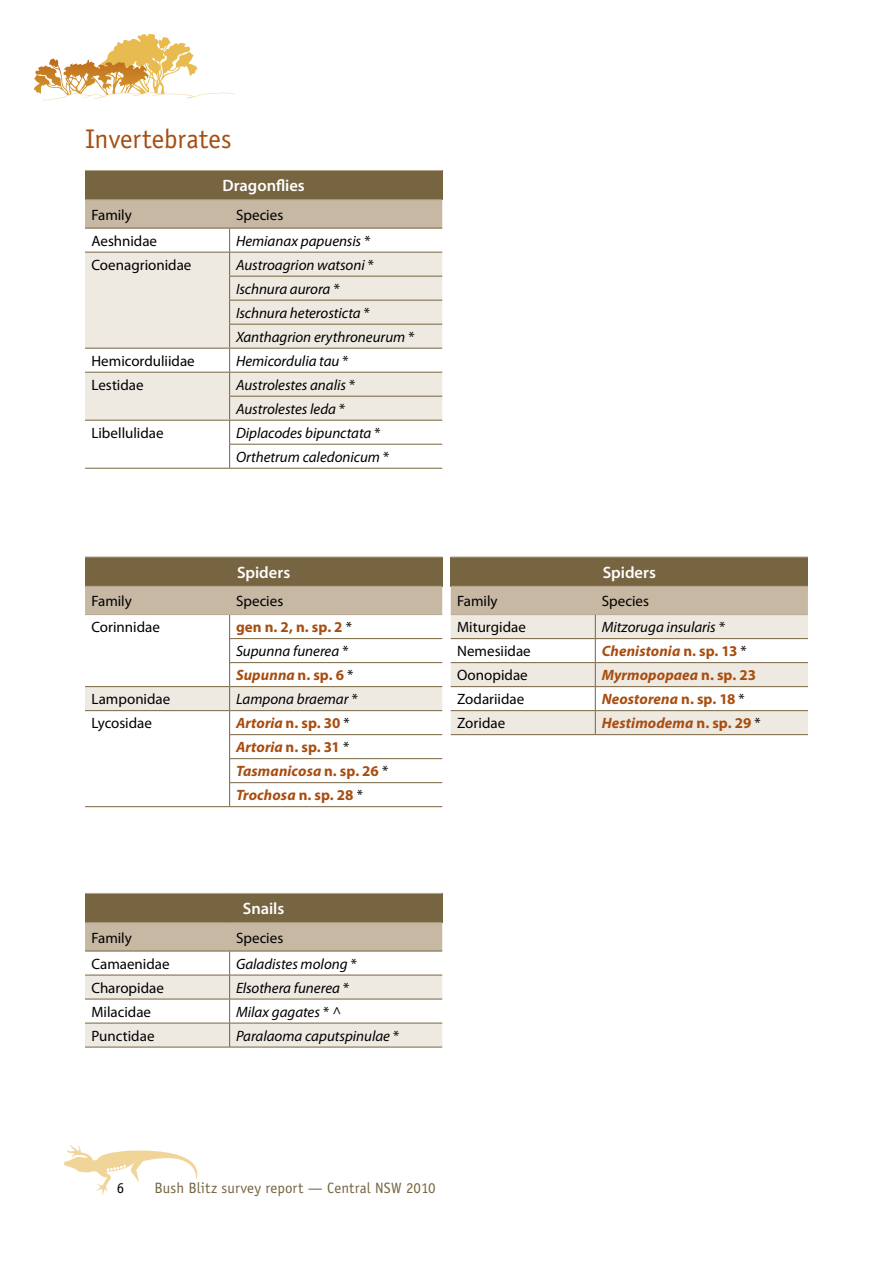
<style>
.page{position:relative;width:893px;height:1263px;background:#fff}
.page>*{position:absolute;margin:0;border:0;box-sizing:border-box;transform-origin:0 0}
.t1{font:27px "Officina Sans";letter-spacing:-.005em;color:#a84d10}
.t2{font:600 16.5px "Myriad Pro";letter-spacing:-.005em;color:#fff}
.t3{font:italic 15px/24px "Myriad Pro";color:#000}
.t4{font:15px "Myriad Pro";color:#000}
.t5{font:italic 700 15px/24px "Myriad Pro";letter-spacing:.005em;color:#a84d10}
.t6{font:700 15px/24px "Myriad Pro";color:#a84d10}
.t7{font:15px "Officina Sans";letter-spacing:.005em;color:#776441}
.t8{font:15px "Officina Sans";color:#000}
.s1{font-style:normal}
.s2{font-weight:400;color:#000}
.s3{font-weight:400;font-style:italic;color:#000}
.s4{font-style:italic}
.s5{font-weight:400;font-style:normal;color:#000}
</style>
<div class="page">
<svg style="left:34px;top:34px;width:200px;height:67px"></svg>
<div style="left:85px;top:170px;width:357px;height:30px;background:#776441"></div>
<hr style="left:85px;top:170px;width:145px;height:1px;background:#b8a990">
<hr style="left:230px;top:170px;width:212px;height:1px;background:#b8a990">
<hr style="left:85px;top:199px;width:145px;height:1px;background:#b8a990">
<hr style="left:230px;top:199px;width:212px;height:1px;background:#b8a990">
<hr style="left:230px;top:468px;width:212px;height:1px;background:#776441">
<svg style="left:85px;top:200px;width:357px;height:268px"></svg>
<hr style="left:85px;top:468px;width:145px;height:1px;background:#776441">
<hr style="left:230px;top:348px;width:212px;height:1px;background:#776441">
<hr style="left:230px;top:372px;width:212px;height:1px;background:#776441">
<div style="left:85px;top:557px;width:357px;height:29px;background:#776441"></div>
<hr style="left:85px;top:557px;width:145px;height:1px;background:#b8a990">
<hr style="left:230px;top:557px;width:212px;height:1px;background:#b8a990">
<hr style="left:85px;top:806px;width:145px;height:1px;background:#776441">
<svg style="left:85px;top:586px;width:357px;height:220px"></svg>
<hr style="left:230px;top:806px;width:212px;height:1px;background:#776441">
<div style="left:451px;top:557px;width:357px;height:29px;background:#776441"></div>
<hr style="left:451px;top:557px;width:144px;height:1px;background:#b8a990">
<hr style="left:595px;top:557px;width:213px;height:1px;background:#b8a990">
<svg style="left:451px;top:586px;width:357px;height:149px"></svg>
<hr style="left:595px;top:734px;width:213px;height:1px;background:#776441">
<div style="left:85px;top:893px;width:357px;height:30px;background:#776441"></div>
<hr style="left:85px;top:893px;width:145px;height:1px;background:#b8a990">
<hr style="left:230px;top:893px;width:212px;height:1px;background:#b8a990">
<hr style="left:85px;top:922px;width:145px;height:1px;background:#b8a990">
<hr style="left:230px;top:922px;width:212px;height:1px;background:#b8a990">
<hr style="left:85px;top:1047px;width:145px;height:1px;background:#776441">
<svg style="left:85px;top:923px;width:357px;height:124px"></svg>
<hr style="left:230px;top:1047px;width:212px;height:1px;background:#776441">
<hr style="left:85px;top:1023px;width:145px;height:1px;background:#776441">
<hr style="left:230px;top:1023px;width:212px;height:1px;background:#776441">
<svg style="left:63px;top:1145px;width:135px;height:50px"></svg>
<h1 class="t1" style="left:85px;top:123px;width:148px">Invertebrates</h1>
<p class="t2" style="left:222px;top:175px;width:84px">Dragonflies</p>
<p class="t4" style="left:91px;top:205px;width:42px">Family</p>
<p class="t4" style="left:236px;top:205px;width:49px">Species</p>
<p class="t4" style="left:91px;top:231px;width:67px">Aeshnidae</p>
<p class="t3" style="left:236px;top:228px;width:136px">Hemianax papuensis <span class="s1">*</span></p>
<p class="t4" style="left:91px;top:255px;width:102px">Coenagrionidae</p>
<p class="t3" style="left:236px;top:252px;width:180px">Austroagrion watsoni <span class="s1">*<br></span>Ischnura aurora <span class="s1">*<br></span>Ischnura heterosticta <span class="s1">*<br></span>Xanthagrion erythroneurum <span class="s1">*</span></p>
<p class="t4" style="left:91px;top:351px;width:105px">Hemicorduliidae</p>
<p class="t3" style="left:236px;top:348px;width:114px">Hemicordulia tau <span class="s1">*</span></p>
<p class="t4" style="left:91px;top:375px;width:54px">Lestidae</p>
<p class="t3" style="left:236px;top:372px;width:121px">Austrolestes analis <span class="s1">*<br></span>Austrolestes leda <span class="s1">*</span></p>
<p class="t4" style="left:91px;top:423px;width:74px">Libellulidae</p>
<p class="t3" style="left:236px;top:420px;width:155px">Diplacodes bipunctata <span class="s1">*<br></span>Orthetrum caledonicum <span class="s1">*</span></p>
<p class="t2" style="left:237px;top:562px;width:55px">Spiders</p>
<p class="t4" style="left:91px;top:592px;width:42px">Family</p>
<p class="t4" style="left:236px;top:592px;width:49px">Species</p>
<p class="t4" style="left:91px;top:618px;width:70px">Corinnidae</p>
<p class="t6" style="left:236px;top:615px;width:119px">gen n. 2, n. sp. 2 <span class="s2">*<br></span><span class="s3">Supunna funerea</span> <span class="s2">*<br></span><span class="s4">Supunna</span> n. sp. 6 <span class="s2">*</span></p>
<p class="t4" style="left:91px;top:690px;width:80px">Lamponidae</p>
<p class="t3" style="left:236px;top:687px;width:123px">Lampona braemar <span class="s1">*</span></p>
<p class="t4" style="left:91px;top:714px;width:62px">Lycosidae</p>
<p class="t5" style="left:236px;top:711px;width:154px">Artoria <span class="s1">n. sp. 30</span> <span class="s5">*<br></span>Artoria <span class="s1">n. sp. 31</span> <span class="s5">*<br></span>Tasmanicosa <span class="s1">n. sp. 26</span> <span class="s5">*<br></span>Trochosa <span class="s1">n. sp. 28</span> <span class="s5">*</span></p>
<p class="t2" style="left:243px;top:898px;width:43px">Snails</p>
<p class="t4" style="left:91px;top:928px;width:42px">Family</p>
<p class="t4" style="left:236px;top:928px;width:49px">Species</p>
<p class="t4" style="left:91px;top:954px;width:80px">Camaenidae</p>
<p class="t3" style="left:236px;top:951px;width:123px">Galadistes molong <span class="s1">*</span></p>
<p class="t4" style="left:91px;top:978px;width:74px">Charopidae</p>
<p class="t3" style="left:236px;top:975px;width:115px">Elsothera funerea <span class="s1">*</span></p>
<p class="t4" style="left:91px;top:1002px;width:61px">Milacidae</p>
<p class="t3" style="left:236px;top:999px;width:107px">Milax gagates <span class="s1">* ^</span></p>
<p class="t4" style="left:91px;top:1026px;width:65px">Punctidae</p>
<p class="t3" style="left:236px;top:1023px;width:165px">Paralaoma caputspinulae <span class="s1">*</span></p>
<p class="t2" style="left:603px;top:562px;width:55px">Spiders</p>
<p class="t4" style="left:457px;top:592px;width:42px">Family</p>
<p class="t4" style="left:602px;top:592px;width:49px">Species</p>
<p class="t4" style="left:457px;top:618px;width:70px">Miturgidae</p>
<p class="t3" style="left:602px;top:615px;width:125px">Mitzoruga insularis <span class="s1">*</span></p>
<p class="t4" style="left:457px;top:642px;width:75px">Nemesiidae</p>
<p class="t5" style="left:602px;top:639px;width:147px">Chenistonia <span class="s1">n. sp. 13</span> <span class="s5">*</span></p>
<p class="t4" style="left:457px;top:666px;width:72px">Oonopidae</p>
<p class="t5" style="left:602px;top:663px;width:156px">Myrmopopaea <span class="s1">n. sp. 23</span></p>
<p class="t4" style="left:457px;top:690px;width:69px">Zodariidae</p>
<p class="t5" style="left:602px;top:687px;width:145px">Neostorena <span class="s1">n. sp. 18</span> <span class="s5">*</span></p>
<p class="t4" style="left:457px;top:714px;width:50px">Zoridae</p>
<p class="t5" style="left:602px;top:711px;width:160px">Hestimodema <span class="s1">n. sp. 29</span> <span class="s5">*</span></p>
<p class="t8" style="left:117px;top:1179px;width:9px">6</p>
<p class="t7" style="left:154px;top:1179px;width:283px">Bush Blitz survey report — Central NSW 2010</p>
</div>
